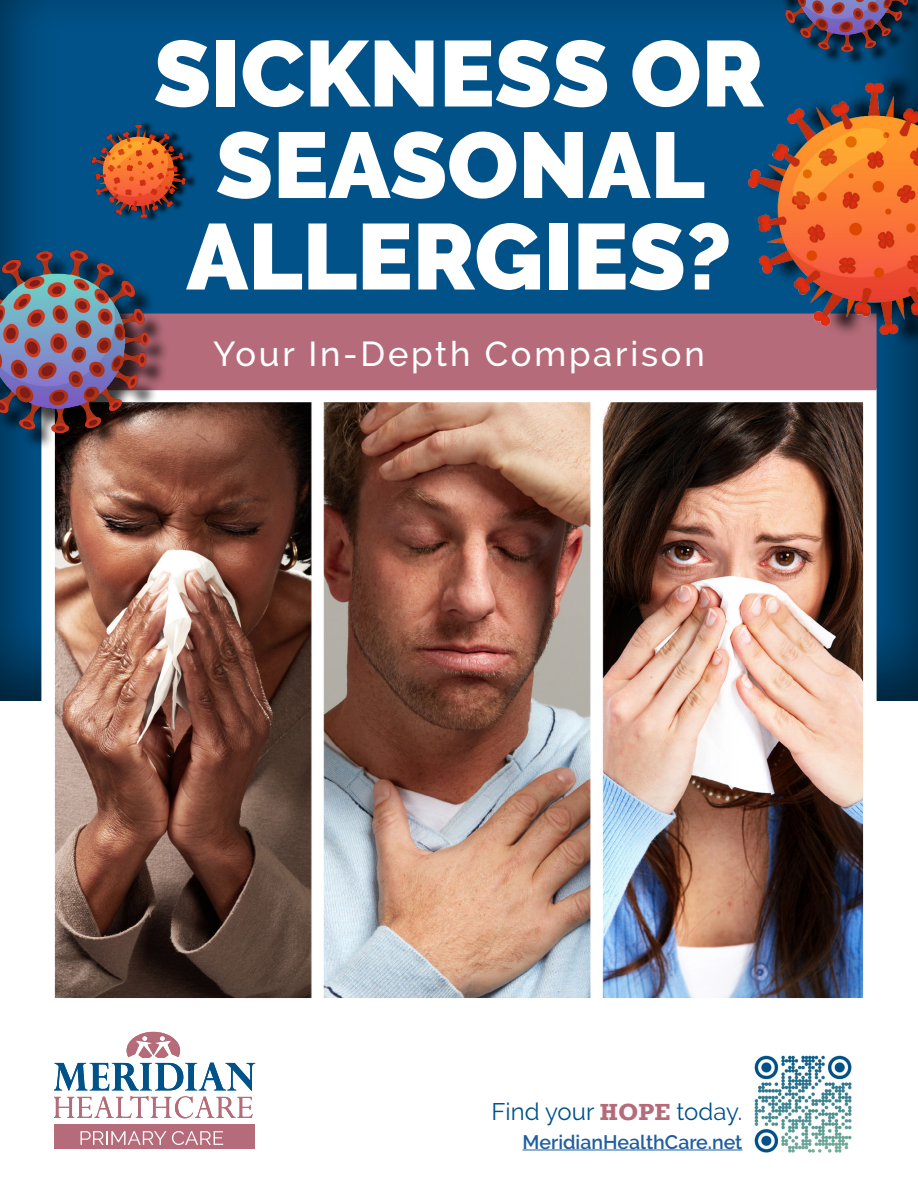
<style>
.page{position:relative;width:918px;height:1188px;background:#fff}
.page>*{position:absolute;margin:0;border:0;box-sizing:border-box;transform-origin:0 0}
.t1{font:900 93px/91.5px "Raleway";color:#fff;text-align:center}
.t2{font:500 34.5px "Raleway";letter-spacing:.08em;color:#fff}
.t3{font:23.85px "Raleway";color:#005288}
.t4{font:600 19.65px "Raleway";color:#215e9e}
.s1{font-family:"Rockwell";font-weight:700;color:#b56b79}
</style>
<div class="page">
<div style="left:0;top:0;width:918px;height:703px;background:#000;opacity:.62"></div>
<img style="left:56px;top:404px;width:806px;height:593px">
<div style="left:41px;top:389px;width:836px;height:623px;border:14px solid #fff"></div>
<svg style="left:54px;top:1032px;width:201px;height:86px"></svg>
<div style="left:54px;top:1125px;width:201px;height:24px;background:#b56b79"></div>
<svg style="left:80px;top:1131px;width:86px;height:14px"></svg>
<svg style="left:172px;top:1131px;width:51px;height:14px"></svg>
<div style="left:41px;top:314px;width:836px;height:76px;background:#b56b79"></div>
<img style="left:754px;top:1055px;width:98px;height:98px">
<hr style="left:523px;top:1149px;width:219px;height:1px;background:#215e9e">
<div style="left:0;top:253px;width:169px;height:202px;background:#000;opacity:.75"></div>
<img style="left:0;top:251px;width:149px;height:185px">
<svg style="left:862px;top:335px;width:56px;height:11px"></svg>
<img style="left:725px;top:67px;width:193px;height:268px">
<svg style="left:96px;top:120px;width:101px;height:102px"></svg>
<img style="left:83px;top:119px;width:109px;height:99px">
<div style="left:782px;top:0;width:136px;height:67px;background:#000;opacity:.75"></div>
<img style="left:777px;top:0;width:133px;height:54px">
<p class="t1" style="left:154px;top:28px;width:612px">SICKNESS OR<br>SEASONAL<br>ALLERGIES?</p>
<p class="t2" style="left:213px;top:334px;width:493px">Your In-Depth Comparison</p>
<p class="t3" style="left:491px;top:1098px;width:252px">Find your <span class="s1">HOPE</span> today.</p>
<p class="t4" style="left:523px;top:1130px;width:221px">MeridianHealthCare.net</p>
</div>
